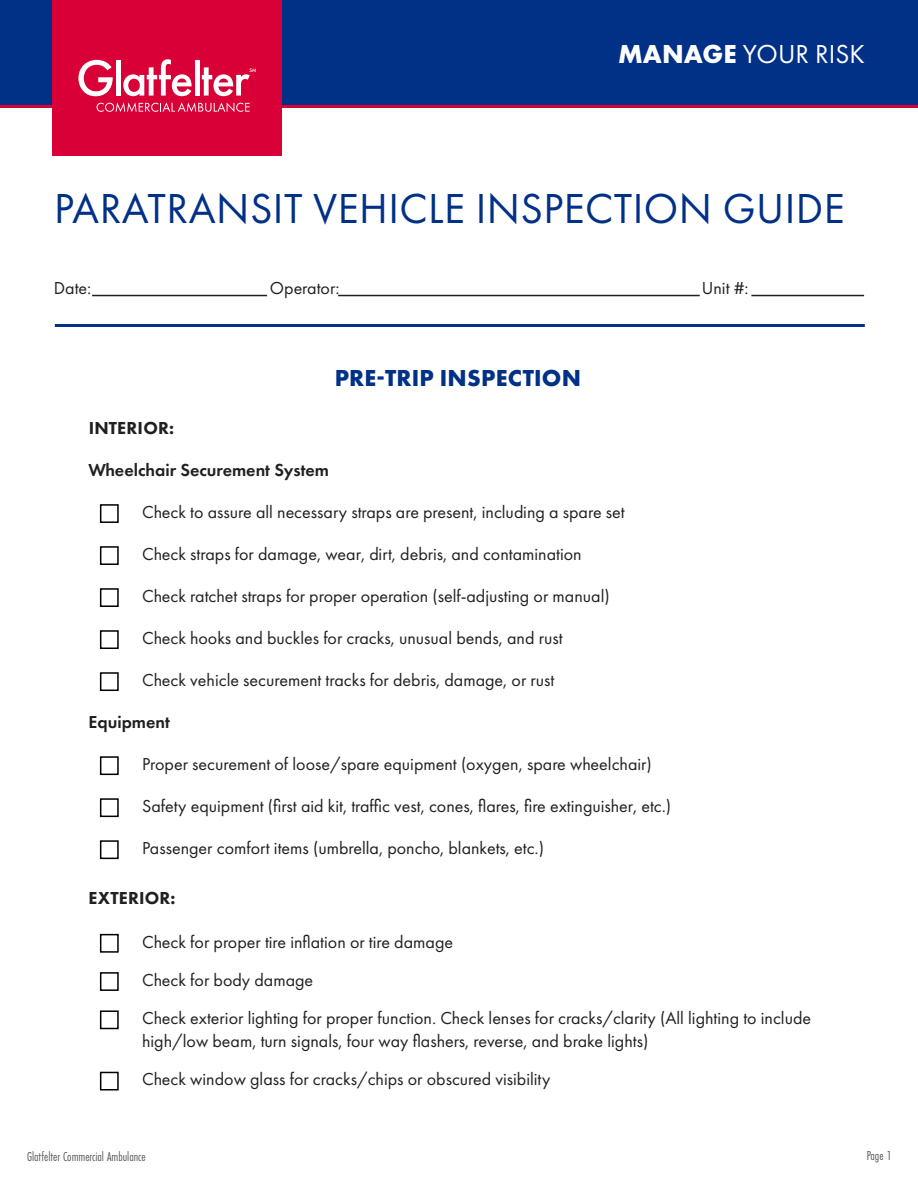
<style>
.page{position:relative;width:918px;height:1188px;background:#fff}
.page>*{position:absolute;margin:0;border:0;box-sizing:border-box;transform-origin:0 0}
.t1{font:43.5px "Futura PT";letter-spacing:.01em;color:#003186}
.t2{font:27px "Futura PT";color:#fff}
.t3{font:700 24px "Futura PT";letter-spacing:.01em;color:#003186}
.t4{font:18px/22.5px "Futura PT";color:#231f20}
.t5{font:600 18px "Futura PT";color:#231f20}
.t6{font:800 18px "Futura PT";letter-spacing:.01em;color:#231f20}
.t7{font:13.5px "Futura PT Cond";color:#52575a}
.s1{font-weight:700}
</style>
<div class="page">
<div style="left:0;top:0;width:918px;height:106px;background:#003186"></div>
<hr style="left:0;top:105px;width:918px;height:3px;background:#d80036">
<div style="left:52px;top:0;width:230px;height:155px;background:#d80036"></div>
<svg style="left:97px;top:102px;width:153px;height:10px"></svg>
<svg style="left:78px;top:60px;width:35px;height:36px"></svg>
<div style="left:116px;top:60px;width:5px;height:36px;background:#fff"></div>
<svg style="left:123px;top:59px;width:69px;height:37px"></svg>
<hr style="left:195px;top:60px;width:4px;height:36px;background:#fff">
<svg style="left:202px;top:67px;width:54px;height:29px"></svg>
<hr style="left:92px;top:295px;width:175px;height:1px;background:#231f20">
<hr style="left:338px;top:295px;width:362px;height:1px;background:#231f20">
<hr style="left:751px;top:295px;width:113px;height:1px;background:#231f20">
<div style="left:100px;top:504px;width:19px;height:19px;border:2px solid #000"></div>
<div style="left:100px;top:546px;width:19px;height:19px;border:2px solid #000"></div>
<div style="left:100px;top:588px;width:19px;height:19px;border:2px solid #000"></div>
<div style="left:100px;top:630px;width:19px;height:19px;border:2px solid #000"></div>
<div style="left:100px;top:672px;width:19px;height:19px;border:2px solid #000"></div>
<div style="left:100px;top:756px;width:19px;height:19px;border:2px solid #000"></div>
<div style="left:100px;top:798px;width:19px;height:19px;border:2px solid #000"></div>
<div style="left:100px;top:840px;width:19px;height:19px;border:2px solid #000"></div>
<div style="left:100px;top:934px;width:19px;height:19px;border:2px solid #000"></div>
<div style="left:100px;top:972px;width:19px;height:19px;border:2px solid #000"></div>
<div style="left:100px;top:1010px;width:19px;height:19px;border:2px solid #000"></div>
<div style="left:100px;top:1072px;width:19px;height:19px;border:2px solid #000"></div>
<hr style="left:55px;top:324px;width:810px;height:3px;background:#003186">
<h2 class="t2" style="left:618px;top:38px;width:248px"><span class="s1">MANAGE</span> YOUR RISK</h2>
<p class="t1" style="left:54px;top:182px;width:792px">PARATRANSIT VEHICLE INSPECTION GUIDE</p>
<p class="t4" style="left:54px;top:276px;width:39px">Date:</p>
<p class="t4" style="left:270px;top:276px;width:71px">Operator:</p>
<p class="t4" style="left:702px;top:276px;width:48px">Unit #:</p>
<p class="t3" style="left:335px;top:363px;width:248px">PRE-TRIP INSPECTION</p>
<p class="t6" style="left:89px;top:417px;width:87px">INTERIOR:</p>
<p class="t5" style="left:89px;top:459px;width:242px">Wheelchair Securement System</p>
<p class="t4" style="left:142px;top:501px;width:484px">Check to assure all necessary straps are present, including a spare set</p>
<p class="t4" style="left:142px;top:543px;width:441px">Check straps for damage, wear, dirt, debris, and contamination</p>
<p class="t4" style="left:142px;top:585px;width:469px">Check ratchet straps for proper operation (self-adjusting or manual)</p>
<p class="t4" style="left:142px;top:627px;width:422px">Check hooks and buckles for cracks, unusual bends, and rust</p>
<p class="t4" style="left:142px;top:669px;width:414px">Check vehicle securement tracks for debris, damage, or rust</p>
<p class="t5" style="left:89px;top:711px;width:83px">Equipment</p>
<p class="t4" style="left:142px;top:753px;width:511px">Proper securement of loose/spare equipment (oxygen, spare wheelchair)</p>
<p class="t4" style="left:142px;top:795px;width:531px">Safety equipment (first aid kit, traffic vest, cones, flares, fire extinguisher, etc.)</p>
<p class="t4" style="left:142px;top:837px;width:403px">Passenger comfort items (umbrella, poncho, blankets, etc.)</p>
<p class="t6" style="left:89px;top:886px;width:88px">EXTERIOR:</p>
<p class="t4" style="left:142px;top:930px;width:313px">Check for proper tire inflation or tire damage</p>
<p class="t4" style="left:142px;top:969px;width:173px">Check for body damage</p>
<p class="t4" style="left:142px;top:1007px;width:671px">Check exterior lighting for proper function. Check lenses for cracks/clarity (All lighting to include high/low beam, turn signals, four way flashers, reverse, and brake lights)</p>
<p class="t4" style="left:142px;top:1068px;width:410px">Check window glass for cracks/chips or obscured visibility</p>
<p class="t7" style="left:27px;top:1148px;width:120px">Glatfelter Commercial Ambulance</p>
<p class="t7" style="left:867px;top:1148px;width:27px">Page 1</p>
</div>
